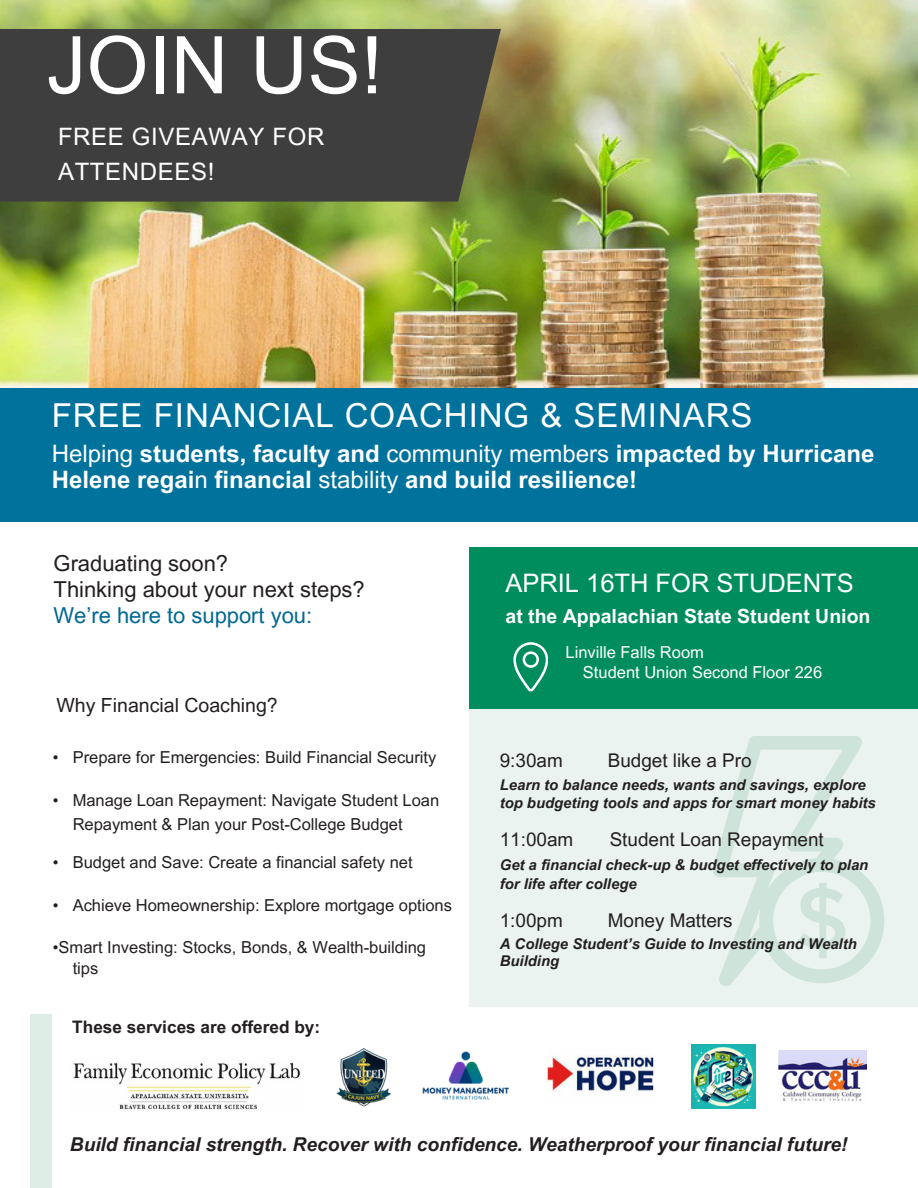
<style>
.page{position:relative;width:918px;height:1188px;background:#fff}
.page>*{position:absolute;margin:0;border:0;box-sizing:border-box;transform-origin:0 0}
.t1{font:79.65px "Arial MT Pro";color:#fff}
.t2{font:33px "Arial MT Pro";letter-spacing:.03em;color:#fff}
.t3{font:25.5px "Arial MT Pro";color:#fff}
.t4{font:700 24px/25.8px "Arial MT Pro";color:#fff}
.t5{font:24px/34.8px "Arial MT Pro";letter-spacing:.025em;color:#fff}
.t6{font:21.9px/25.8px "Arial MT Pro";color:#231f20}
.t7{font:700 19.5px "Arial MT Pro";color:#fff}
.t8{font:19.5px "Arial MT Pro";color:#231f20}
.t9{font:italic 700 19.05px "Arial MT Pro";color:#231f20}
.t10{font:18.9px "Arial MT Pro";color:#231f20}
.t11{font:700 17.25px "Arial MT Pro";color:#231f20}
.t12{font:16.5px "Arial MT Pro";color:#231f20}
.t13{font:16.5px "Arial MT Pro";color:#fff}
.t14{font:italic 700 14.85px/16.8px "Arial MT Pro";color:#231f20}
.s1{font-weight:400}
.s2{color:#006892}
</style>
<div class="page">
<img style="left:0;top:0;width:918px;height:388px">
<div style="left:31px;top:1015px;width:21px;height:173px;background:#deece6"></div>
<div style="left:0;top:29px;width:501px;height:173px;background:#3f3e3f"></div>
<div style="left:0;top:388px;width:918px;height:134px;background:#00729c"></div>
<div style="left:470px;top:548px;width:448px;height:163px;background:#008d5e"></div>
<div style="left:470px;top:709px;width:448px;height:298px;background:#eaf3ef"></div>
<img style="left:547px;top:1055px;width:107px;height:37px">
<svg style="left:513px;top:642px;width:35px;height:49px"></svg>
<svg style="left:713px;top:736px;width:171px;height:250px"></svg>
<img style="left:336px;top:1048px;width:56px;height:59px">
<img style="left:422px;top:1051px;width:87px;height:49px">
<img style="left:692px;top:1044px;width:64px;height:64px">
<img style="left:779px;top:1050px;width:87px;height:51px">
<img style="left:73px;top:1062px;width:228px;height:48px">
<p class="t1" style="left:47px;top:35px;width:338px">JOIN US!</p>
<p class="t5" style="left:58px;top:122px;width:268px">FREE GIVEAWAY FOR<br>ATTENDEES!</p>
<p class="t2" style="left:52px;top:403px;width:702px">FREE FINANCIAL COACHING &amp; SEMINARS</p>
<p class="t4" style="left:52px;top:444px;width:824px"><span class="s1">Helping</span> students, faculty and <span class="s1">community members</span> impacted by Hurricane<br>Helene regai<span class="s1">n</span> financial <span class="s1">stability</span> and build resilience!</p>
<p class="t6" style="left:54px;top:553px;width:313px">Graduating soon?<br>Thinking about your next steps?<br><span class="s2">We’re here to support you:</span></p>
<h1 class="t8" style="left:56px;top:698px;width:223px">Why Financial Coaching?</h1>
<h3 class="t12" style="left:53px;top:751px;width:7px">•</h3>
<h2 class="t12" style="left:73px;top:751px;width:365px">Prepare for Emergencies: Build Financial Security</h2>
<h4 class="t12" style="left:53px;top:794px;width:7px">•</h4>
<h6 class="t12" style="left:73px;top:794px;width:368px">Manage Loan Repayment: Navigate Student Loan</h6>
<p class="t12" style="left:73px;top:818px;width:331px">Repayment &amp; Plan your Post-College Budget</p>
<p class="t12" style="left:53px;top:856px;width:7px">•</p>
<p class="t12" style="left:73px;top:856px;width:342px">Budget and Save: Create a financial safety net</p>
<p class="t12" style="left:53px;top:899px;width:7px">•</p>
<p class="t12" style="left:73px;top:899px;width:381px">Achieve Homeownership: Explore mortgage options</p>
<p class="t12" style="left:53px;top:941px;width:375px">•Smart Investing: Stocks, Bonds, &amp; Wealth-building</p>
<p class="t12" style="left:73px;top:962px;width:27px">tips</p>
<p class="t11" style="left:72px;top:1021px;width:249px">These services are offered by:</p>
<h6 class="t3" style="left:505px;top:573px;width:350px">APRIL 16TH FOR STUDENTS</h6>
<h6 class="t7" style="left:505px;top:609px;width:367px">at the Appalachian State Student Union</h6>
<p class="t13" style="left:566px;top:646px;width:140px">Linville Falls Room</p>
<p class="t13" style="left:583px;top:666px;width:241px">Student Union Second Floor 226</p>
<h6 class="t10" style="left:500px;top:754px;width:64px">9:30am</h6>
<h6 class="t10" style="left:608px;top:754px;width:145px">Budget like a Pro</h6>
<p class="t14" style="left:500px;top:778px;width:377px;line-height:18px">Learn to balance needs, wants and savings, explore top budgeting tools and apps for smart money habits</p>
<h6 class="t10" style="left:500px;top:833px;width:75px">11:00am</h6>
<p class="t10" style="left:610px;top:833px;width:216px">Student Loan Repayment</p>
<h6 class="t14" style="left:500px;top:857px;width:370px;line-height:19.2px">Get a financial check-up &amp; budget effectively to plan for life after college</h6>
<h6 class="t10" style="left:500px;top:913px;width:64px">1:00pm</h6>
<p class="t10" style="left:608px;top:913px;width:126px">Money Matters</p>
<h6 class="t14" style="left:500px;top:937px;width:358px">A College Student’s Guide to Investing and Wealth<br>Building</h6>
<p class="t9" style="left:70px;top:1137px;width:779px">Build financial strength. Recover with confidence. Weatherproof your financial future!</p>
</div>
